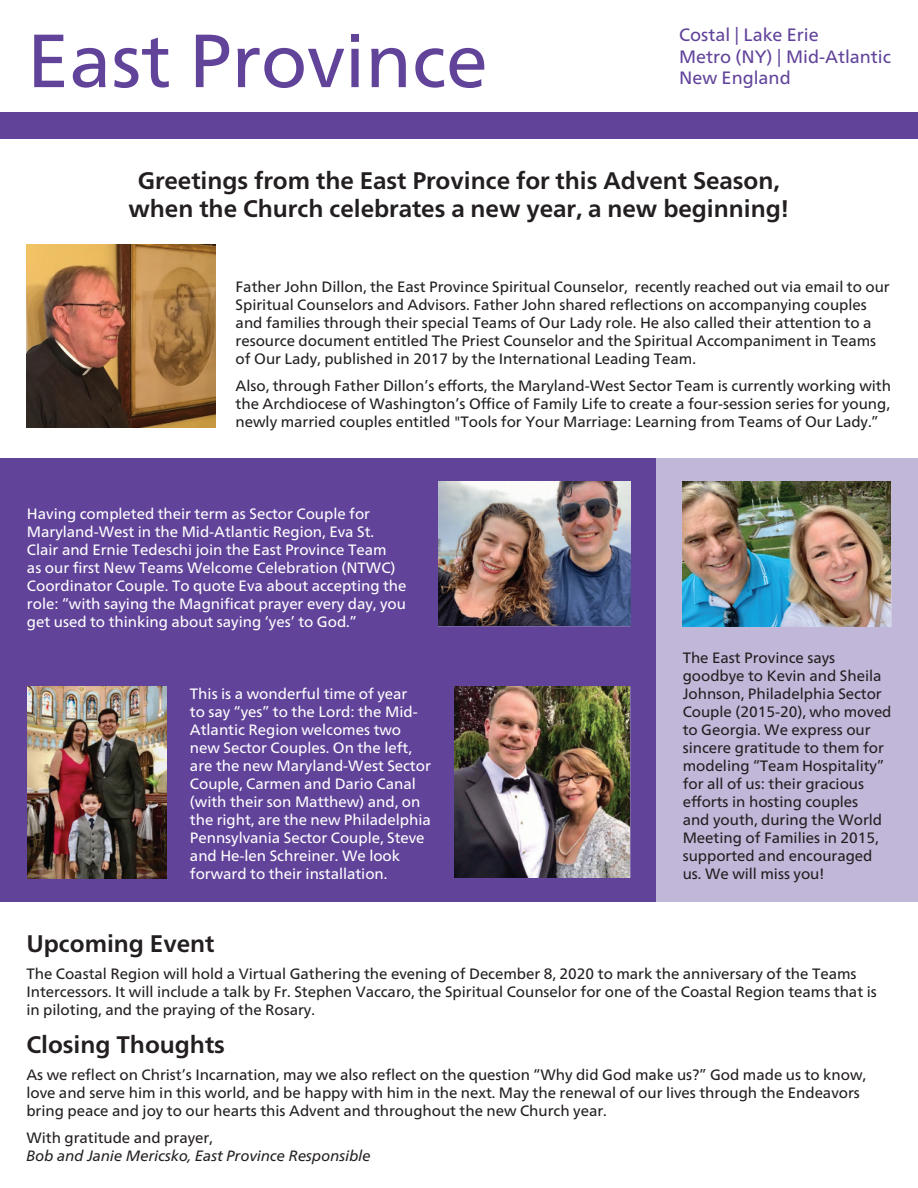
<style>
.page{position:relative;width:918px;height:1188px;background:#fff}
.page>*{position:absolute;margin:0;border:0;box-sizing:border-box;transform-origin:0 0}
.t1{font:75.15px "Frutiger Neue LT";color:#61439a}
.t2{font:700 24px/28.8px "Frutiger Neue LT";color:#231f20;text-align:center}
.t3{font:17.85px/21.5px "Frutiger Neue LT";color:#61439a}
.t4{font:15px/18px "Frutiger Neue LT";color:#231f20}
.t5{font:15px/18px "Frutiger Neue LT";color:#fff}
.t6{font:italic 15px "Frutiger Neue LT";color:#231f20}
</style>
<div class="page">
<div style="left:0;top:458px;width:656px;height:444px;background:#61439a"></div>
<div style="left:656px;top:458px;width:262px;height:444px;background:#c1b7d9"></div>
<div style="left:0;top:112px;width:918px;height:27px;background:#61439a"></div>
<img style="left:26px;top:244px;width:190px;height:183px">
<img style="left:439px;top:481px;width:192px;height:145px">
<img style="left:27px;top:687px;width:139px;height:192px">
<img style="left:454px;top:687px;width:177px;height:190px">
<img style="left:683px;top:481px;width:209px;height:146px">
<h1 class="t1" style="left:27px;top:17px;width:462px">East Province</h1>
<p class="t3" style="left:679px;top:24px;width:213px">Costal | Lake Erie<br>Metro (NY) | Mid-Atlantic<br>New England</p>
<h2 class="t2" style="left:128px;top:166px;width:662px">Greetings from the East Province for this Advent Season, when the Church celebrates a new year, a new beginning!</h2>
<p class="t4" style="left:236px;top:278px;width:656px">Father John Dillon, the East Province Spiritual Counselor, recently reached out via email to our Spiritual Counselors and Advisors. Father John shared reflections on accompanying couples and families through their special Teams of Our Lady role. He also called their attention to a resource document entitled The Priest Counselor and the Spiritual Accompaniment in Teams of Our Lady, published in 2017 by the International Leading Team.</p>
<p class="t4" style="left:236px;top:377px;width:657px;text-align:justify">Also, through Father Dillon’s efforts, the Maryland-West Sector Team is currently working with the Archdiocese of Washington’s Office of Family Life to create a four-session series for young, newly married couples entitled "Tools for Your Marriage: Learning from Teams of Our Lady.”</p>
<p class="t5" style="left:27px;top:505px;width:381px">Having completed their term as Sector Couple for Maryland-West in the Mid-Atlantic Region, Eva St.<br>Clair and Ernie Tedeschi join the East Province Team<br>as our first New Teams Welcome Celebration (NTWC)<br>Coordinator Couple. To quote Eva about accepting the role: “with saying the Magnificat prayer every day, you get used to thinking about saying ‘yes’ to God.”</p>
<p class="t5" style="left:190px;top:684px;width:242px">This is a wonderful time of year<br>to say “yes” to the Lord: the Mid-<br>Atlantic Region welcomes two new Sector Couples. On the left, are the new Maryland-West Sector<br>Couple, Carmen and Dario Canal (with their son Matthew) and, on the right, are the new Philadelphia<br>Pennsylvania Sector Couple, Steve and He-len Schreiner. We look forward to their installation.</p>
<p class="t4" style="left:683px;top:648px;width:210px">The East Province says goodbye to Kevin and Sheila<br>Johnson, Philadelphia Sector<br>Couple (2015-20), who moved to Georgia. We express our sincere gratitude to them for modeling “Team Hospitality” for all of us: their gracious efforts in hosting couples<br>and youth, during the World<br>Meeting of Families in 2015, supported and encouraged us. We will miss you!</p>
<h2 class="t2" style="left:26px;top:929px;width:190px">Upcoming Event</h2>
<p class="t4" style="left:26px;top:965px;width:852px">The Coastal Region will hold a Virtual Gathering the evening of December 8, 2020 to mark the anniversary of the Teams<br>Intercessors. It will include a talk by Fr. Stephen Vaccaro, the Spiritual Counselor for one of the Coastal Region teams that is in piloting, and the praying of the Rosary.</p>
<h2 class="t2" style="left:26px;top:1030px;width:200px">Closing Thoughts</h2>
<p class="t4" style="left:26px;top:1066px;width:841px">As we reflect on Christ’s Incarnation, may we also reflect on the question “Why did God make us?” God made us to know, love and serve him in this world, and be happy with him in the next. May the renewal of our lives through the Endeavors bring peace and joy to our hearts this Advent and throughout the new Church year.</p>
<p class="t4" style="left:26px;top:1129px;width:188px">With gratitude and prayer,</p>
<p class="t6" style="left:26px;top:1147px;width:346px">Bob and Janie Mericsko, East Province Responsible</p>
</div>
